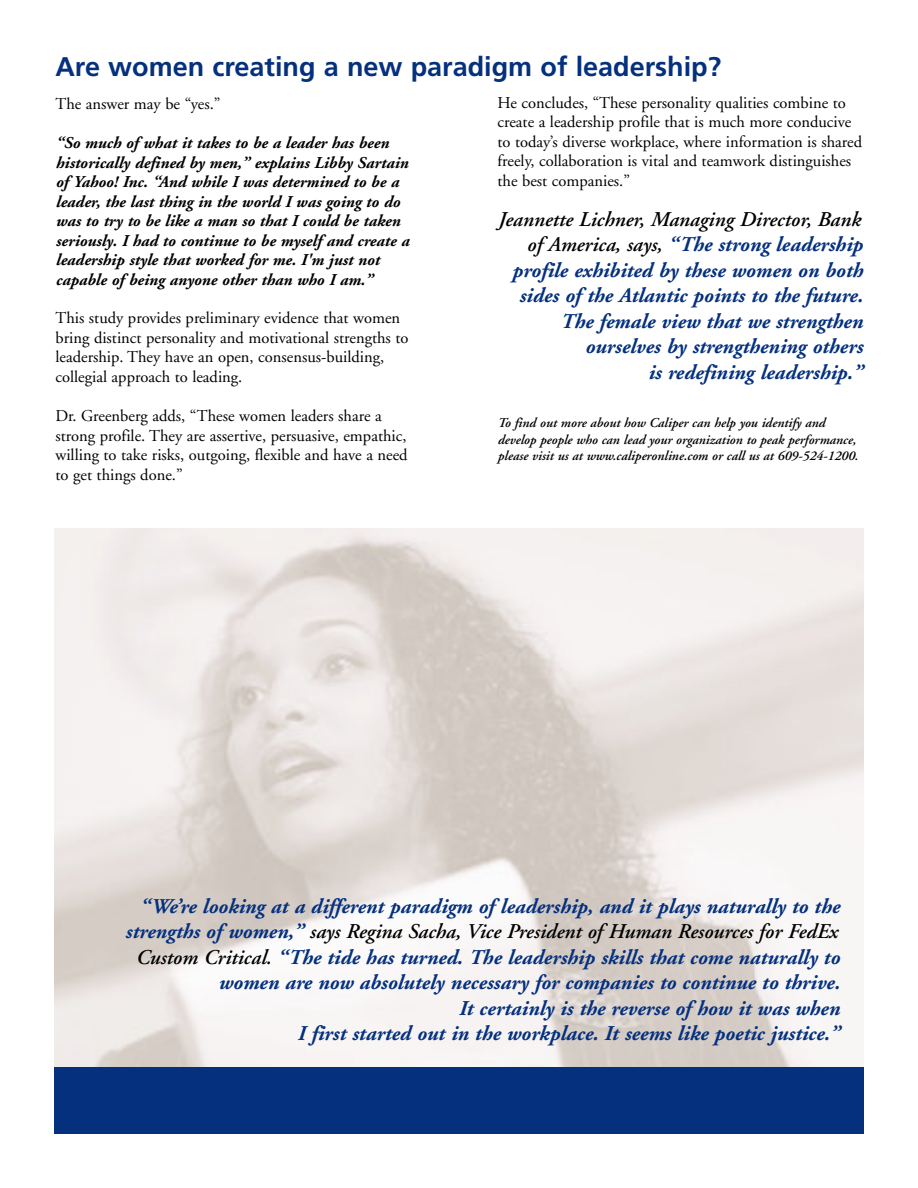
<style>
.page{position:relative;width:918px;height:1188px;background:#fff}
.page>*{position:absolute;margin:0;border:0;box-sizing:border-box;transform-origin:0 0}
.t1{font:700 27px "Frutiger";color:#04307e}
.t2{font:italic 700 21px/25.5px "Adobe Garamond";color:#04307e;text-align:right}
.t3{font:16.5px/19.5px "Adobe Garamond";color:#000}
.t4{font:italic 700 16.5px/19.5px "Adobe Garamond";color:#000}
.t5{font:italic 600 13.5px/16.5px "Adobe Garamond";color:#000}
.s1{font-weight:600;color:#000}
</style>
<div class="page">
<div style="left:54px;top:1065px;width:810px;height:69px;background:#04307e"></div>
<img style="left:54px;top:529px;width:810px;height:537px">
<p class="t1" style="left:56px;top:55px;width:667px">Are women creating a new paradigm of leadership?</p>
<p class="t3" style="left:56px;top:96px;width:166px">The answer may be “yes.”</p>
<p class="t4" style="left:55px;top:135px;width:355px">“So much of what it takes to be a leader has been historically defined by men,” explains Libby Sartain of Yahoo! Inc. “And while I was determined to be a leader, the last thing in the world I was going to do was to try to be like a man so that I could be taken seriously. I had to continue to be myself and create a leadership style that worked for me. I'm just not capable of being anyone other than who I am.”</p>
<p class="t3" style="left:55px;top:309px;width:355px">This study provides preliminary evidence that women bring distinct personality and motivational strengths to leadership. They have an open, consensus-building, collegial approach to leading.</p>
<p class="t3" style="left:55px;top:408px;width:354px">Dr. Greenberg adds, “These women leaders share a strong profile. They are assertive, persuasive, empathic, willing to take risks, outgoing, flexible and have a need to get things done.”</p>
<p class="t3" style="left:497px;top:94px;width:366px">He concludes, “These personality qualities combine to create a leadership profile that is much more conducive to today’s diverse workplace, where information is shared freely, collaboration is vital and teamwork distinguishes the best companies.”</p>
<p class="t2" style="left:498px;top:209px;width:366px"><span class="s1">Jeannette Lichner, Managing Director, Bank of America, says,</span> “The strong leadership profile exhibited by these women on both sides of the Atlantic points to the future.<br>The female view that we strengthen ourselves by strengthening others<br>is redefining leadership.”</p>
<p class="t5" style="left:497px;top:416px;width:362px">To find out more about how Caliper can help you identify and develop people who can lead your organization to peak performance, please visit us at www.caliperonline.com or call us at 609-524-1200.</p>
<p class="t2" style="left:125px;top:896px;width:716px">“We’re looking at a different paradigm of leadership, and it plays naturally to the strengths of women,” <span class="s1">says Regina Sacha, Vice President of Human Resources for FedEx Custom Critical.</span> “The tide has turned. The leadership skills that come naturally to women are now absolutely necessary for companies to continue to thrive.<br>It certainly is the reverse of how it was when<br>I first started out in the workplace. It seems like poetic justice.”</p>
</div>
